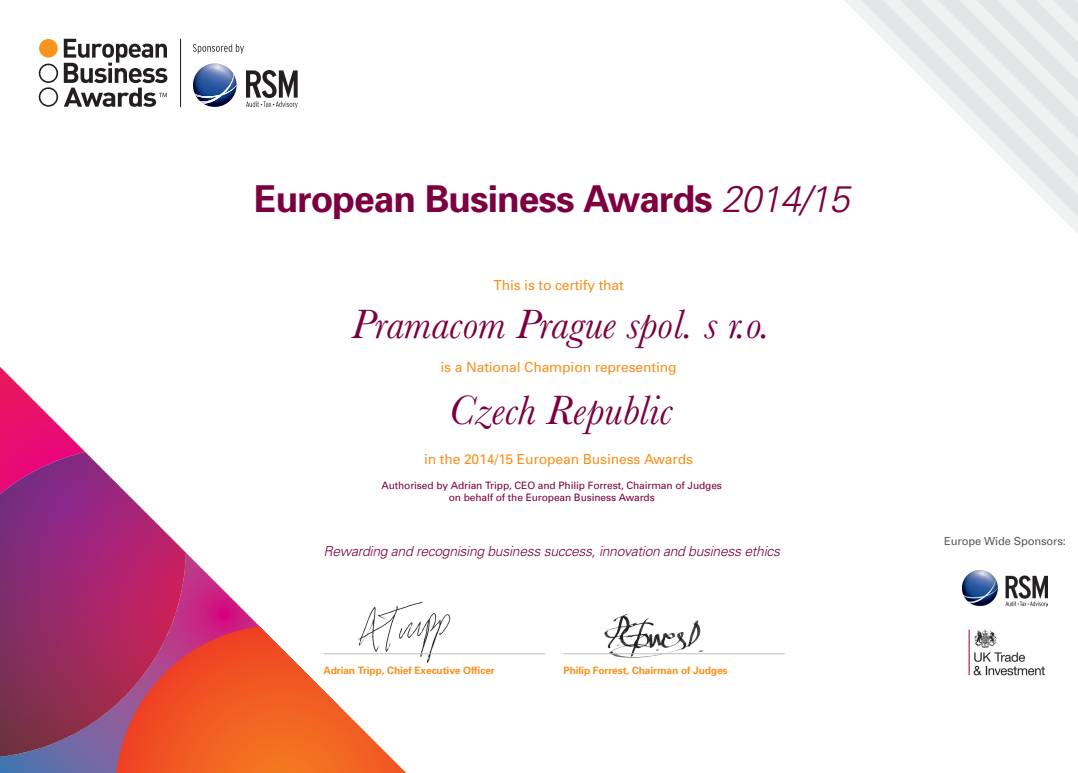
<style>
.page{position:relative;width:1078px;height:773px;background:#fff}
.page>*{position:absolute;margin:0;border:0;box-sizing:border-box;transform-origin:0 0}
.t1{font:italic 42.5px/85.1px "Baskerville";color:#7c0040;text-align:center}
.t2{font:700 37px "Univers";letter-spacing:-.025em;color:#7c0040}
.t3{font:13.88px "Univers";letter-spacing:-.01em;color:#f7911e}
.t4{font:italic 300 13.88px "Univers";letter-spacing:-.02em;color:#7c0040}
.t5{font:11.12px "Univers";letter-spacing:-.01em;color:#58595b}
.t6{font:10.12px/12px "Univers";letter-spacing:-.01em;color:#7c0040;text-align:center}
.t7{font:700 10.12px "Univers";letter-spacing:-.01em;color:#f7911e}
.s1{font-weight:300;font-style:italic}
</style>
<div class="page">
<img style="left:588px;top:613px;width:137px;height:45px">
<img style="left:406px;top:601px;width:47px;height:62px">
<hr style="left:323px;top:653px;width:222px;height:1px;background:#bcbec0">
<hr style="left:563px;top:653px;width:221px;height:1px;background:#bcbec0">
<svg style="left:0;top:367px;width:85px;height:85px"></svg>
<svg style="left:0;top:553px;width:259px;height:219px"></svg>
<img style="left:0;top:452px;width:90px;height:304px">
<img style="left:89px;top:482px;width:64px;height:243px">
<img style="left:153px;top:520px;width:33px;height:106px">
<img style="left:89px;top:455px;width:26px;height:27px">
<svg style="left:116px;top:626px;width:290px;height:146px"></svg>
<hr style="left:180px;top:39px;width:1px;height:68px;background:#231f20">
<svg style="left:246px;top:70px;width:51px;height:38px"></svg>
<svg style="left:193px;top:63px;width:44px;height:44px"></svg>
<svg style="left:193px;top:44px;width:51px;height:10px"></svg>
<div style="left:39px;top:39px;width:19px;height:19px;background:#f7941d;border-radius:50%"></div>
<svg style="left:39px;top:64px;width:19px;height:43px"></svg>
<svg style="left:64px;top:39px;width:103px;height:68px"></svg>
<img style="left:962px;top:570px;width:85px;height:36px">
<img style="left:968px;top:629px;width:77px;height:47px">
<svg style="left:844px;top:0;width:234px;height:234px"></svg>
<p class="t2" style="left:254px;top:175px;width:597px">European Business Awards <span class="s1">2014/15</span></p>
<p class="t3" style="left:493px;top:277px;width:132px">This is to certify that</p>
<p class="t1" style="left:351px;top:282px;width:420px">Pramacom Prague spol. s r.o.<br>Czech Republic</p>
<p class="t3" style="left:440px;top:358px;width:237px">is a National Champion representing</p>
<p class="t3" style="left:424px;top:450px;width:270px">in the 2014/15 European Business Awards</p>
<p class="t6" style="left:381px;top:479px;width:342px">Authorised by Adrian Tripp, CEO and Philip Forrest, Chairman of Judges on behalf of the European Business Awards</p>
<p class="t4" style="left:323px;top:542px;width:458px">Rewarding and recognising business success, innovation and business ethics</p>
<p class="t7" style="left:323px;top:664px;width:173px">Adrian Tripp, Chief Executive Officer</p>
<p class="t7" style="left:563px;top:664px;width:166px">Philip Forrest, Chairman of Judges</p>
<p class="t5" style="left:943px;top:534px;width:123px">Europe Wide Sponsors:</p>
</div>
